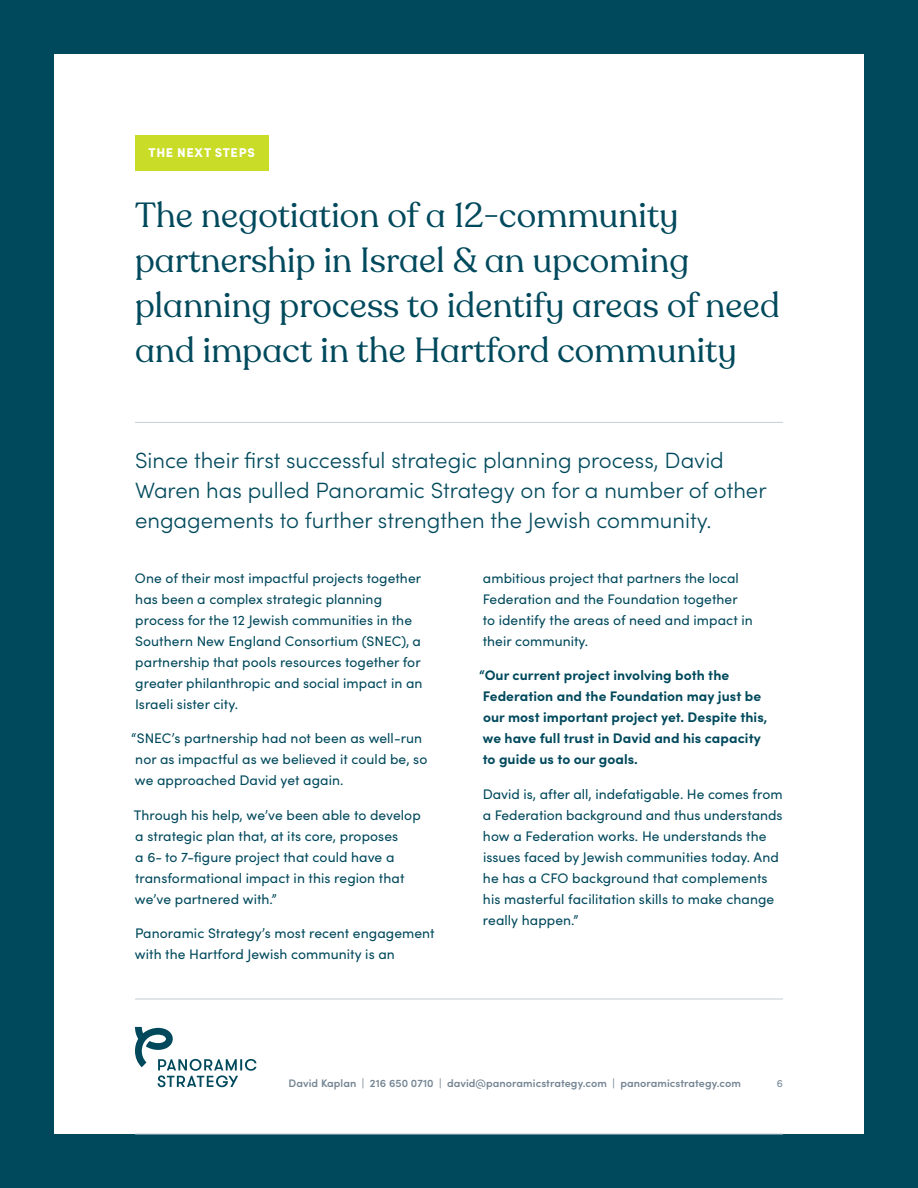
<style>
.page{position:relative;width:918px;height:1188px;background:#00495c}
.page>*{position:absolute;margin:0;border:0;box-sizing:border-box;transform-origin:0 0}
.t1{font:34.5px/45px "Recoleta Alt";letter-spacing:.005em;color:#00495c}
.t2{font:300 22.2px/30px "Sofia Pro";color:#00495c}
.t3{font:13.8px/21px "Sofia Pro";letter-spacing:.005em;color:#00495c}
.t4{font:700 13.8px/21px "Sofia Pro";letter-spacing:.005em;color:#00495c}
.t5{font:900 12.75px "Sofia Pro";letter-spacing:.055em;color:#fff}
.t6{font:600 10.8px "Sofia Pro";letter-spacing:.005em;color:#748593}
.t7{font:10.5px "Sofia Pro";color:#748593}
</style>
<div class="page">
<div style="left:54px;top:54px;width:810px;height:1080px;background:#fff"></div>
<div style="left:135px;top:135px;width:134px;height:36px;background:#c8dc28"></div>
<hr style="left:135px;top:422px;width:648px;height:1px;background:#c7cdd2">
<svg style="left:135px;top:1027px;width:122px;height:60px"></svg>
<hr style="left:135px;top:1134px;width:648px;height:1px;background:#c7cdd2">
<hr style="left:135px;top:999px;width:648px;height:1px;background:#c7cdd2">
<p class="t5" style="left:149px;top:143px;width:108px">THE NEXT STEPS</p>
<p class="t1" style="left:135px;top:193px;width:646px">The negotiation of a 12-community partnership in Israel &amp; an upcoming planning process to identify areas of need and impact in the Hartford community</p>
<p class="t2" style="left:135px;top:444px;width:633px">Since their first successful strategic planning process, David<br>Waren has pulled Panoramic Strategy on for a number of other engagements to further strengthen the Jewish community.</p>
<p class="t3" style="left:135px;top:566px;width:289px">One of their most impactful projects together has been a complex strategic planning process for the 12 Jewish communities in the Southern New England Consortium (SNEC), a partnership that pools resources together for greater philanthropic and social impact in an Israeli sister city.</p>
<p class="t3" style="left:131px;top:727px;width:298px">“SNEC’s partnership had not been as well-run nor as impactful as we believed it could be, so we approached David yet again.</p>
<p class="t3" style="left:134px;top:803px;width:289px">Through his help, we’ve been able to develop a strategic plan that, at its core, proposes<br>a 6- to 7-figure project that could have a transformational impact in this region that we’ve partnered with.”</p>
<p class="t3" style="left:135px;top:922px;width:301px">Panoramic Strategy’s most recent engagement with the Hartford Jewish community is an</p>
<p class="t3" style="left:483px;top:566px;width:272px">ambitious project that partners the local Federation and the Foundation together to identify the areas of need and impact in their community.</p>
<p class="t4" style="left:479px;top:664px;width:290px">“Our current project involving both the Federation and the Foundation may just be our most important project yet. Despite this, we have full trust in David and his capacity to guide us to our goals.</p>
<p class="t3" style="left:483px;top:782px;width:301px">David is, after all, indefatigable. He comes from a Federation background and thus understands how a Federation works. He understands the issues faced by Jewish communities today. And he has a CFO background that complements his masterful facilitation skills to make change really happen.”</p>
<p class="t6" style="left:289px;top:1075px;width:454px">David Kaplan | 216 650 0710 | david@panoramicstrategy.com | panoramicstrategy.com</p>
<p class="t7" style="left:777px;top:1076px;width:8px">6</p>
</div>
